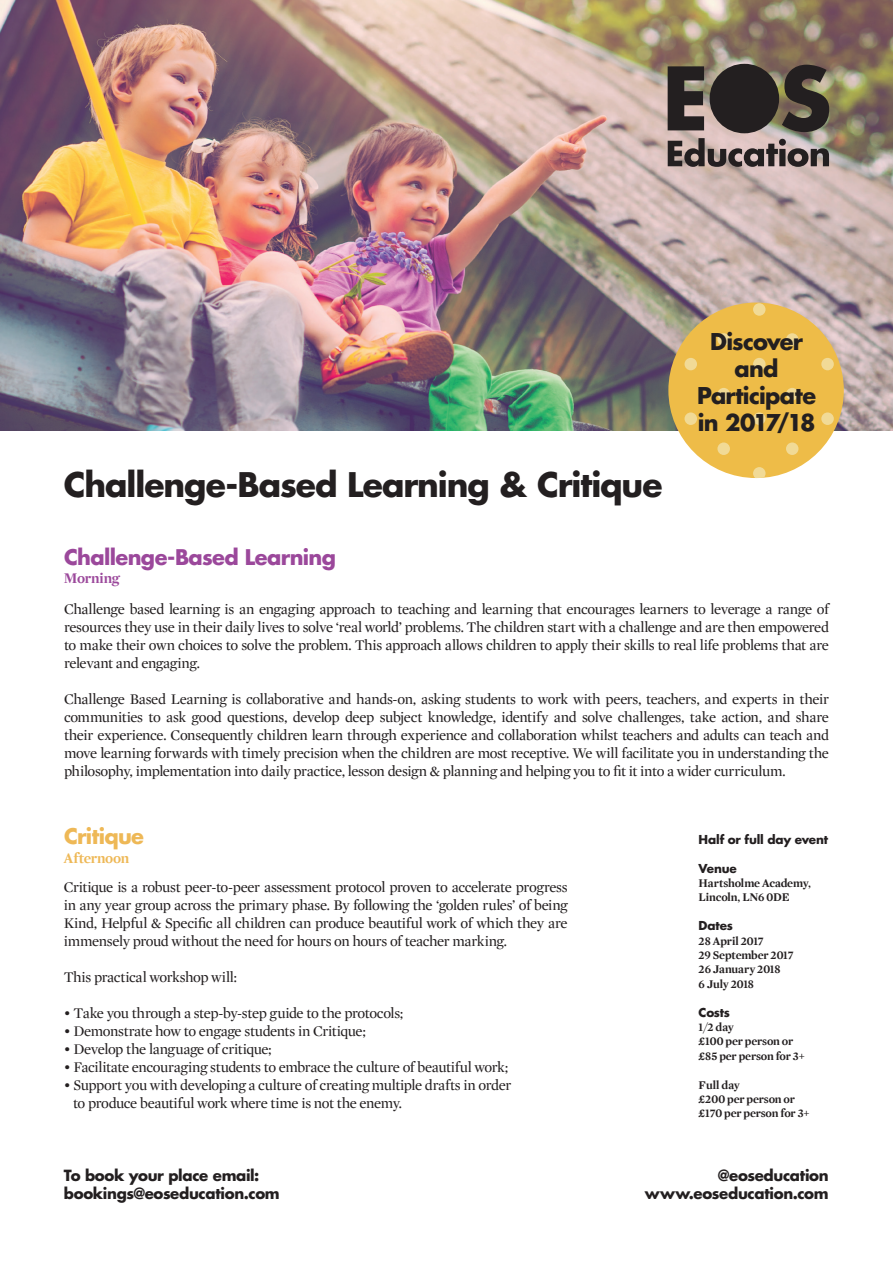
<style>
.page{position:relative;width:893px;height:1263px;background:#fff}
.page>*{position:absolute;margin:0;border:0;box-sizing:border-box;transform-origin:0 0}
.t1{font:700 33px "Futura Std";letter-spacing:-.03em;color:#231f20}
.t2{font:700 22.5px/27px "Futura Std";letter-spacing:-.035em;color:#231f20;text-align:center}
.t3{font:700 21px "Futura Std";letter-spacing:-.03em;color:#9b489b}
.t4{font:700 21px "Futura Std";letter-spacing:-.03em;color:#eeb856}
.t5{font:15px/18px "Mercury Display";letter-spacing:-.025em;color:#231f20;text-align:justify}
.t6{font:700 15px/18px "Futura Std";letter-spacing:-.02em;color:#231f20}
.t7{font:700 15px "Mercury Display";letter-spacing:-.02em;color:#eeb856}
.t8{font:700 15px "Mercury Display";letter-spacing:-.01em;color:#9b489b}
.t9{font:700 12px/14.4px "Mercury Display";letter-spacing:-.015em;color:#231f20}
.t10{font:700 12px "Futura Std";letter-spacing:-.015em;color:#231f20}
</style>
<div class="page">
<img style="left:0;top:0;width:893px;height:430px">
<svg style="left:668px;top:65px;width:161px;height:67px;background:#5d554b"></svg>
<svg style="left:668px;top:138px;width:161px;height:29px;background:#837573"></svg>
<div style="left:710px;top:64px;width:69px;height:69px;background:#231f20;border-radius:50%"></div>
<div style="left:668px;top:302px;width:176px;height:176px;background:#eebc48;border-radius:50%"></div>
<div style="left:717px;top:442px;width:13px;height:13px;background:#f1da96;border-radius:50%"></div>
<div style="left:786px;top:442px;width:12px;height:13px;background:#f1da96;border-radius:50%"></div>
<div style="left:717px;top:388px;width:13px;height:12px;background:#f1da96;border-radius:50%"></div>
<div style="left:786px;top:388px;width:12px;height:12px;background:#f1da96;border-radius:50%"></div>
<div style="left:717px;top:333px;width:13px;height:13px;background:#f1da96;border-radius:50%"></div>
<div style="left:786px;top:333px;width:12px;height:13px;background:#f1da96;border-radius:50%"></div>
<svg style="left:753px;top:467px;width:12px;height:11px"></svg>
<div style="left:684px;top:412px;width:13px;height:13px;background:#f1da96;border-radius:50%"></div>
<div style="left:753px;top:412px;width:12px;height:13px;background:#f1da96;border-radius:50%"></div>
<div style="left:821px;top:412px;width:13px;height:13px;background:#f1da96;border-radius:50%"></div>
<div style="left:684px;top:358px;width:13px;height:12px;background:#f1da96;border-radius:50%"></div>
<div style="left:753px;top:358px;width:12px;height:12px;background:#f1da96;border-radius:50%"></div>
<div style="left:821px;top:358px;width:13px;height:12px;background:#f1da96;border-radius:50%"></div>
<div style="left:753px;top:303px;width:12px;height:13px;background:#f1da96;border-radius:50%"></div>
<h1 class="t1" style="left:64px;top:463px;width:600px">Challenge-Based Learning &amp; Critique</h1>
<h3 class="t3" style="left:64px;top:543px;width:273px">Challenge-Based Learning</h3>
<p class="t8" style="left:64px;top:569px;width:57px">Morning</p>
<h2 class="t2" style="left:697px;top:328px;width:120px">Discover and<br>Participate in 2017/18</h2>
<p class="t5" style="left:64px;top:600px;width:766px">Challenge based learning is an engaging approach to teaching and learning that encourages learners to leverage a range of resources they use in their daily lives to solve ‘real world’ problems. The children start with a challenge and are then empowered to make their own choices to solve the problem. This approach allows children to apply their skills to real life problems that are relevant and engaging.</p>
<p class="t5" style="left:64px;top:690px;width:766px">Challenge Based Learning is collaborative and hands-on, asking students to work with peers, teachers, and experts in their communities to ask good questions, develop deep subject knowledge, identify and solve challenges, take action, and share their experience. Consequently children learn through experience and collaboration whilst teachers and adults can teach and move learning forwards with timely precision when the children are most receptive. We will facilitate you in understanding the philosophy, implementation into daily practice, lesson design &amp; planning and helping you to fit it into a wider curriculum.</p>
<h3 class="t4" style="left:64px;top:822px;width:82px">Critique</h3>
<p class="t5" style="left:64px;top:878px;width:505px">Critique is a robust peer-to-peer assessment protocol proven to accelerate progress in any year group across the primary phase. By following the ‘golden rules’ of being Kind, Helpful &amp; Specific all children can produce beautiful work of which they are immensely proud without the need for hours on hours of teacher marking.</p>
<p class="t5" style="left:64px;top:968px;width:175px">This practical workshop will:</p>
<p class="t5" style="left:64px;top:1004px;width:341px">• Take you through a step-by-step guide to the protocols;</p>
<p class="t5" style="left:64px;top:1022px;width:304px">• Demonstrate how to engage students in Critique;</p>
<p class="t5" style="left:64px;top:1040px;width:209px">• Develop the language of critique;</p>
<p class="t5" style="left:64px;top:1058px;width:446px">• Facilitate encouraging students to embrace the culture of beautiful work;</p>
<p class="t5" style="left:73px;top:1076px;width:440px;text-indent:-9px">• Support you with developing a culture of creating multiple drafts in order to produce beautiful work where time is not the enemy.</p>
<p class="t7" style="left:64px;top:849px;width:67px">Afternoon</p>
<p class="t10" style="left:699px;top:831px;width:131px">Half or full day event</p>
<p class="t10" style="left:699px;top:860px;width:40px">Venue</p>
<p class="t9" style="left:699px;top:876px;width:114px">Hartsholme Academy,<br>Lincoln, LN6 0DE</p>
<p class="t10" style="left:699px;top:918px;width:36px">Dates</p>
<p class="t9" style="left:699px;top:933px;width:96px">28 April 2017<br>29 September 2017<br>26 January 2018<br>6 July 2018</p>
<p class="t10" style="left:699px;top:1004px;width:33px">Costs</p>
<p class="t9" style="left:699px;top:1020px;width:108px">1/2 day<br>£100 per person or £85 per person for 3+</p>
<p class="t9" style="left:699px;top:1077px;width:112px">Full day<br>£200 per person or £170 per person for 3+</p>
<p class="t6" style="left:64px;top:1166px;width:217px">To book your place email: bookings@eoseducation.com</p>
<p class="t6" style="left:645px;top:1166px;width:185px;text-align:right">@eoseducation www.eoseducation.com</p>
</div>
